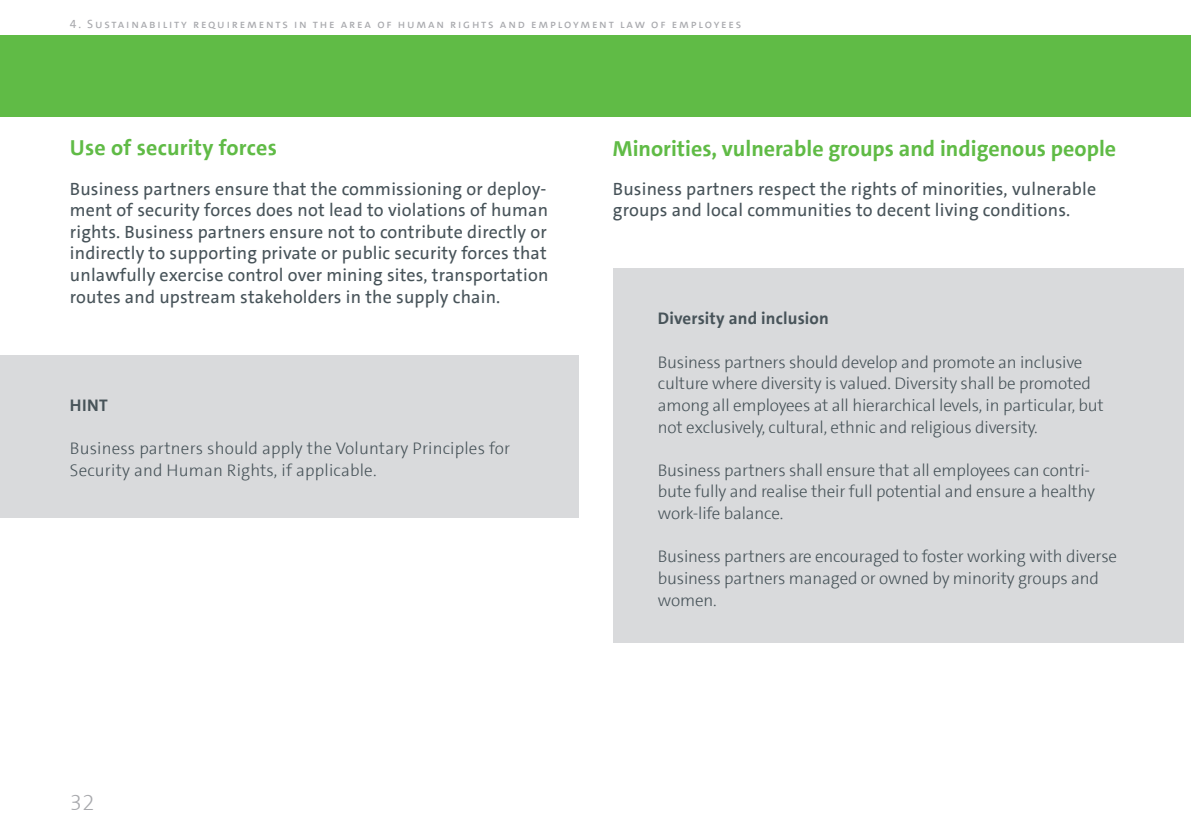
<style>
.page{position:relative;width:1191px;height:840px;background:#fff}
.page>*{position:absolute;margin:0;border:0;box-sizing:border-box;transform-origin:0 0}
.t1{font:700 22px "VWAG The Sans";color:#60bb46}
.t2{font:300 22px "VWAG The Sans";color:#a8a9ad}
.t3{font:18px/21.6px "VWAG The Sans";letter-spacing:.01em;color:#475359;text-align:justify}
.t4{font:300 17px/21.6px "VWAG The Sans";letter-spacing:-.01em;color:#475359}
.t5{font:300 17px/21.6px "VWAG The Sans";letter-spacing:.01em;color:#475359}
.t6{font:700 17px "VWAG The Sans";letter-spacing:.01em;color:#475359}
.t7{font:12px "VWAG The Sans";letter-spacing:.15em;color:#a8a9ad}
</style>
<div class="page">
<div style="left:0;top:35px;width:1191px;height:82px;background:#60bb46"></div>
<div style="left:613px;top:268px;width:570px;height:375px;background:#d9dadc"></div>
<div style="left:0;top:355px;width:578px;height:162px;background:#d9dadc"></div>
<p class="t7" style="left:70px;top:16px;width:673px">4. Sustainability requirements in the area of human rights and employment law of employees</p>
<p class="t1" style="left:70px;top:134px;width:208px">Use of security forces</p>
<p class="t3" style="left:70px;top:178px;width:480px">Business partners ensure that the commissioning or deploy&shy;ment of security forces does not lead to violations of human rights. Business partners ensure not to contribute directly or indirectly to supporting private or public security forces that unlawfully exercise control over mining sites, transportation routes and upstream stakeholders in the supply chain.</p>
<p class="t6" style="left:70px;top:394px;width:39px">HINT</p>
<p class="t5" style="left:70px;top:437px;width:442px">Business partners should apply the Voluntary Principles for<br>Security and Human Rights, if applicable.</p>
<p class="t1" style="left:613px;top:134px;width:505px">Minorities, vulnerable groups and indigenous people</p>
<p class="t3" style="left:613px;top:178px;width:485px">Business partners respect the rights of minorities, vulnerable groups and local communities to decent living conditions.</p>
<p class="t6" style="left:658px;top:307px;width:172px">Diversity and inclusion</p>
<p class="t4" style="left:658px;top:351px;width:447px">Business partners should develop and promote an inclusive culture where diversity is valued. Diversity shall be promoted among all employees at all hierarchical levels, in particular, but not exclusively, cultural, ethnic and religious diversity.</p>
<p class="t4" style="left:658px;top:459px;width:439px">Business partners shall ensure that all employees can contri&shy;bute fully and realise their full potential and ensure a healthy work-life balance.</p>
<p class="t4" style="left:658px;top:545px;width:461px">Business partners are encouraged to foster working with diverse business partners managed or owned by minority groups and women.</p>
<p class="t2" style="left:70px;top:787px;width:26px">32</p>
</div>
